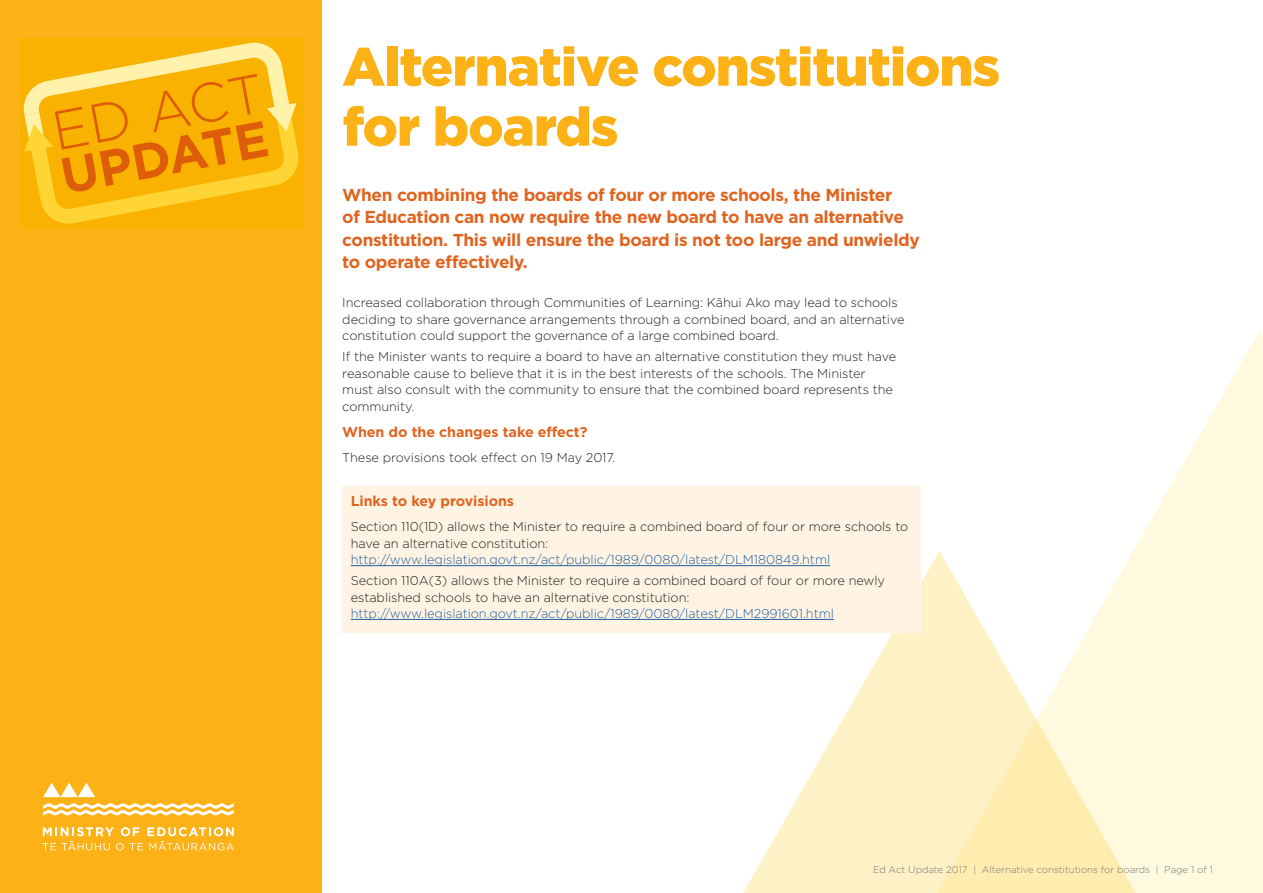
<style>
.page{position:relative;width:1263px;height:893px;background:#fff}
.page>*{position:absolute;margin:0;border:0;box-sizing:border-box;transform-origin:0 0}
.t1{font:300 55.05px "Gotham";color:#de5d09}
.Factsheet_Title{font:900 54px/60px "Gotham";letter-spacing:-.02em;color:#fcb116}
.t2{font:700 50.4px "Gotham";color:#de5d09}
.INTRO_Para{font:700 17.25px/22.5px "Gotham";letter-spacing:-.02em;color:#df6420}
.H2_Header_Bold{font:700 14.25px "Gotham";letter-spacing:-.005em;color:#df6420}
.BODY_Text{font:300 12.75px/16.5px "Gotham";letter-spacing:-.005em;color:#231f20}
.INTRO_Para-2{font:300 9.75px "Gotham";letter-spacing:-.005em;color:#77787b}
.s1{color:#215e9e}
</style>
<div class="page">
<svg style="left:1133px;top:331px;width:130px;height:562px;fill:#fff9df"></svg>
<svg style="left:743px;top:551px;width:393px;height:342px"></svg>
<div style="left:0;top:0;width:321px;height:893px;background:#fcb116"></div>
<svg style="left:43px;top:827px;width:191px;height:23px"></svg>
<svg style="left:43px;top:783px;width:52px;height:14px"></svg>
<svg style="left:43px;top:803px;width:191px;height:12px"></svg>
<div style="left:342px;top:486px;width:579px;height:147px;background:#fff4e3"></div>
<hr style="left:351px;top:565px;width:479px;height:1px;background:#215e9e">
<hr style="left:351px;top:619px;width:483px;height:1px;background:#215e9e">
<svg style="left:21px;top:68px;width:283px;height:160px;background:#fbba0c"></svg>
<svg style="left:20px;top:38px;width:280px;height:123px;background:#fabd1c"></svg>
<p class="t1" style="left:46px;top:98px;width:215px;rotate:-11deg">ED ACT</p>
<p class="t2" style="left:55px;top:144px;width:212px;rotate:-11deg">UPDATE</p>
<p class="Factsheet_Title" style="left:342px;top:36px;width:659px">Alternative constitutions for boards</p>
<p class="INTRO_Para" style="left:342px;top:183px;width:579px">When combining the boards of four or more schools, the Minister<br>of Education can now require the new board to have an alternative constitution. This will ensure the board is not too large and unwieldy to operate effectively.</p>
<p class="BODY_Text" style="left:342px;top:294px;width:564px">Increased collaboration through Communities of Learning: Kāhui Ako may lead to schools deciding to share governance arrangements through a combined board, and an alternative constitution could support the governance of a large combined board.</p>
<p class="BODY_Text" style="left:342px;top:348px;width:555px">If the Minister wants to require a board to have an alternative constitution they must have reasonable cause to believe that it is in the best interests of the schools. The Minister must also consult with the community to ensure that the combined board represents the community.</p>
<p class="H2_Header_Bold" style="left:342px;top:423px;width:247px">When do the changes take effect?</p>
<p class="BODY_Text" style="left:342px;top:449px;width:275px">These provisions took effect on 19 May 2017.</p>
<p class="H2_Header_Bold" style="left:351px;top:492px;width:165px">Links to key provisions</p>
<p class="BODY_Text" style="left:351px;top:518px;width:559px">Section 110(1D) allows the Minister to require a combined board of four or more schools to have an alternative constitution: <span class="s1">http://www.legislation.govt.nz/act/public/1989/0080/latest/DLM180849.html</span></p>
<p class="BODY_Text" style="left:351px;top:572px;width:536px">Section 110A(3) allows the Minister to require a combined board of four or more newly established schools to have an alternative constitution: <span class="s1">http://www.legislation.govt.nz/act/public/1989/0080/latest/DLM2991601.html</span></p>
<p class="INTRO_Para-2" style="left:873px;top:864px;width:341px">Ed Act Update 2017 | Alternative constitutions for boards | Page 1 of 1</p>
</div>
